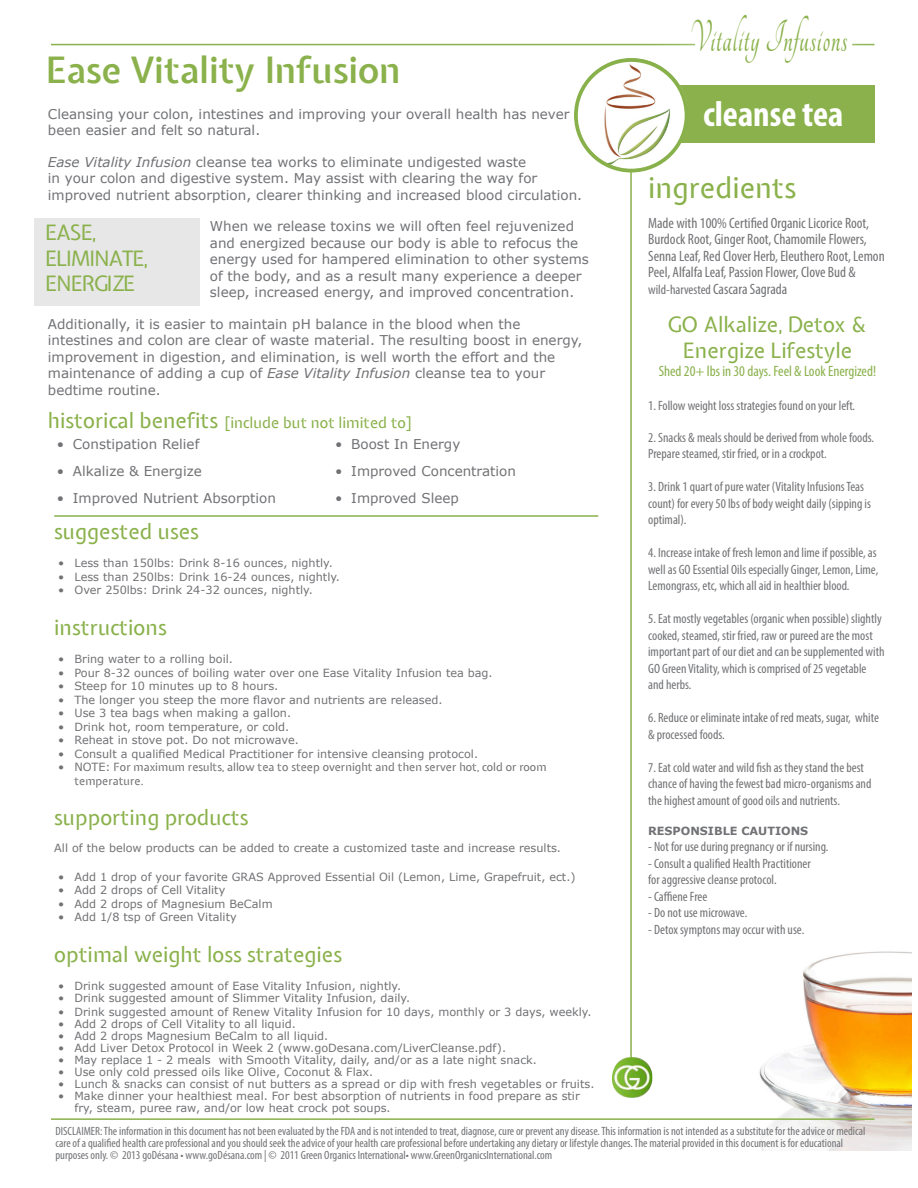
<style>
.page{position:relative;width:918px;height:1188px;background:#fff}
.page>*{position:absolute;margin:0;border:0;box-sizing:border-box;transform-origin:0 0}
.t1{font:700 48.75px "Tangerine";letter-spacing:.04em;color:#8ab14b;scale:.58 1}
.t2{font:600 36px "Expletus Sans";color:#8ab14b}
.t3{font:700 condensed 36px "Myriad Pro";color:#fff}
.t4{font:28.5px "Expletus Sans";color:#8ab14b}
.t5{font:21px/25.2px "Expletus Sans";color:#8ab14b;text-align:center}
.t6{font:21px "Expletus Sans";letter-spacing:-.05em;color:#8ab14b}
.t7{font:condensed 15px/16.5px "Myriad Pro";color:#717275}
.t8{font:15px "Expletus Sans";color:#8ab14b}
.t9{font:condensed 15px "Myriad Pro";color:#8ab14b}
.t10{font:condensed 13.5px/16.5px "Myriad Pro";color:#717275}
.t11{font:13.5px/16.5px "Verdana";color:#717275}
.t12{font:condensed 12px/12px "Myriad Pro";color:#717275}
.t13{font:11.25px/12px "Verdana";color:#717275}
.t14{font:11.25px/13.5px "Expletus Sans";color:#717275}
.t15{font:700 11.25px "Verdana";color:#717275}
.s1{font-style:italic}
.s2{font-size:21px}
.s3{font-family:"Verdana"}
.s4{font-size:15px}
</style>
<div class="page">
<img style="left:652px;top:951px;width:259px;height:199px">
<hr style="left:51px;top:44px;width:823px;height:1px;background:#8ab14b">
<div style="left:627px;top:0;width:285px;height:129px;background:#fff"></div>
<svg style="left:677px;top:43px;width:188px;height:43px"></svg>
<hr style="left:630px;top:85px;width:2px;height:974px;background:#8ab14b">
<div style="left:670px;top:86px;width:204px;height:57px;background:#8ab14b"></div>
<hr style="left:51px;top:1118px;width:823px;height:2px;background:#8ab14b">
<div style="left:34px;top:219px;width:166px;height:87px;background:#e7e7e8"></div>
<img style="left:576px;top:58px;width:112px;height:112px">
<div style="left:574px;top:58px;width:114px;height:114px;border:4px solid #89b14b;border-radius:50%"></div>
<hr style="left:54px;top:515px;width:544px;height:2px;background:#8ab14b">
<img style="left:612px;top:1057px;width:40px;height:41px">
<p class="t2" style="left:46px;top:51px;width:356px">Ease Vitality Infusion</p>
<p class="t11" style="left:48px;top:105px;width:523px">Cleansing your colon, intestines and improving your overall health has never been easier and felt so natural.</p>
<p class="t11" style="left:48px;top:153px;width:536px"><span class="s1">Ease Vitality Infusion</span> cleanse tea works to eliminate undigested waste<br>in your colon and digestive system. May assist with clearing the way for improved nutrient absorption, clearer thinking and increased blood circulation.</p>
<p class="t11" style="left:210px;top:218px;width:380px">When we release toxins we will often feel rejuvenized and energized because our body is able to refocus the energy used for hampered elimination to other systems of the body, and as a result many experience a deeper sleep, increased energy, and improved concentration.</p>
<p class="t11" style="left:48px;top:315px;width:536px">Additionally, it is easier to maintain pH balance in the blood when the intestines and colon are clear of waste material. The resulting boost in energy, improvement in digestion, and elimination, is well worth the effort and the maintenance of adding a cup of <span class="s1">Ease Vitality Infusion</span> cleanse tea to your bedtime routine.</p>
<p class="t8" style="left:48px;top:414px;width:366px"><span class="s2">historical benefits</span> [include but not limited to]</p>
<p class="t5" style="left:45px;top:221px;width:53px">EASE,</p>
<p class="t6" style="left:45px;top:247px;width:104px">ELIMINATE,</p>
<p class="t6" style="left:45px;top:273px;width:92px">ENERGIZE</p>
<p class="t11" style="left:57px;top:436px;width:144px">• Constipation Relief</p>
<p class="t11" style="left:57px;top:463px;width:147px">• Alkalize &amp; Energize</p>
<p class="t11" style="left:57px;top:490px;width:221px">• Improved Nutrient Absorption</p>
<p class="t11" style="left:335px;top:436px;width:127px">• Boost In Energy</p>
<p class="t11" style="left:335px;top:463px;width:182px">• Improved Concentration</p>
<p class="t11" style="left:335px;top:490px;width:125px">• Improved Sleep</p>
<p class="t5" style="left:54px;top:520px;width:146px">suggested uses</p>
<p class="t13" style="left:58px;top:557px;width:276px">• Less than 150lbs: Drink 8-16 ounces, nightly.</p>
<p class="t13" style="left:58px;top:571px;width:283px">• Less than 250lbs: Drink 16-24 ounces, nightly.</p>
<p class="t13" style="left:58px;top:584px;width:256px">• Over 250lbs: Drink 24-32 ounces, nightly.</p>
<p class="t5" style="left:54px;top:616px;width:114px">instructions</p>
<p class="t13" style="left:58px;top:653px;width:176px">• Bring water to a rolling boil.</p>
<p class="t13" style="left:58px;top:667px;width:436px">• Pour 8-32 ounces of boiling water over one Ease Vitality Infusion tea bag.</p>
<p class="t13" style="left:58px;top:680px;width:222px">• Steep for 10 minutes up to 8 hours.</p>
<p class="t13" style="left:58px;top:694px;width:386px">• The longer you steep the more flavor and nutrients are released.</p>
<p class="t13" style="left:58px;top:707px;width:234px">• Use 3 tea bags when making a gallon.</p>
<p class="t13" style="left:58px;top:721px;width:233px">• Drink hot, room temperature, or cold.</p>
<p class="t13" style="left:58px;top:734px;width:242px">• Reheat in stove pot. Do not microwave.</p>
<p class="t13" style="left:58px;top:748px;width:421px">• Consult a qualified Medical Practitioner for intensive cleansing protocol.</p>
<p class="t14" style="left:74px;top:761px;width:474px;text-indent:-16px"><span class="s3">• NOTE:</span> For maximum results, allow tea to steep overnight and then server hot, cold or room temperature.</p>
<p class="t5" style="left:54px;top:807px;width:196px">supporting products</p>
<p class="t13" style="left:54px;top:842px;width:508px">All of the below products can be added to create a customized taste and increase results.</p>
<p class="t13" style="left:58px;top:871px;width:519px">• Add 1 drop of your favorite GRAS Approved Essential Oil (Lemon, Lime, Grapefruit, ect.)</p>
<p class="t13" style="left:58px;top:884px;width:169px">• Add 2 drops of Cell Vitality</p>
<p class="t13" style="left:58px;top:898px;width:216px">• Add 2 drops of Magnesium BeCalm</p>
<p class="t13" style="left:58px;top:911px;width:180px">• Add 1/8 tsp of Green Vitality</p>
<p class="t5" style="left:54px;top:943px;width:289px">optimal weight loss strategies</p>
<p class="t13" style="left:58px;top:980px;width:344px">• Drink suggested amount of Ease Vitality Infusion, nightly.</p>
<p class="t13" style="left:58px;top:992px;width:353px">• Drink suggested amount of Slimmer Vitality Infusion, daily.</p>
<p class="t13" style="left:58px;top:1006px;width:535px">• Drink suggested amount of Renew Vitality Infusion for 10 days, monthly or 3 days, weekly.</p>
<p class="t13" style="left:58px;top:1018px;width:239px">• Add 2 drops of Cell Vitality to all liquid.</p>
<p class="t13" style="left:58px;top:1030px;width:272px">• Add 2 drops Magnesium BeCalm to all liquid.</p>
<p class="t13" style="left:58px;top:1042px;width:449px">• Add Liver Detox Protocol in Week 2 (www.goDesana.com/LiverCleanse.pdf).</p>
<p class="t13" style="left:58px;top:1054px;width:480px">• May replace 1 - 2 meals with Smooth Vitality, daily, and/or as a late night snack.</p>
<p class="t13" style="left:58px;top:1066px;width:316px">• Use only cold pressed oils like Olive, Coconut &amp; Flax.</p>
<p class="t13" style="left:58px;top:1078px;width:538px">• Lunch &amp; snacks can consist of nut butters as a spread or dip with fresh vegetables or fruits.</p>
<p class="t13" style="left:74px;top:1090px;width:507px;text-indent:-16px">• Make dinner your healthiest meal. For best absorption of nutrients in food prepare as stir fry, steam, puree raw, and/or low heat crock pot soups.</p>
<p class="t1" style="left:690px;top:14px;width:273px">Vitality Infusions</p>
<p class="t3" style="left:703px;top:91px;width:142px">cleanse tea</p>
<p class="t4" style="left:648px;top:172px;width:150px">ingredients</p>
<p class="t7" style="left:648px;top:214px;width:238px">Made with 100% Certified Organic Licorice Root, Burdock Root, Ginger Root, Chamomile Flowers, Senna Leaf, Red Clover Herb, Eleuthero Root, Lemon Peel, Alfalfa Leaf, Passion Flower, Clove Bud &amp;</p>
<p class="t10" style="left:648px;top:281px;width:141px">wild-harvested <span class="s4">Cascara Sagrada</span></p>
<p class="t5" style="left:668px;top:313px;width:200px">GO Alkalize, Detox &amp;<br>Energize Lifestyle</p>
<p class="t9" style="left:659px;top:362px;width:219px">Shed 20+ lbs in 30 days. Feel &amp; Look Energized!</p>
<p class="t10" style="left:648px;top:397px;width:209px">1. Follow weight loss strategies found on your left.</p>
<p class="t10" style="left:648px;top:429px;width:227px">2. Snacks &amp; meals should be derived from whole foods.<br>Prepare steamed, stir fried, or in a crockpot.</p>
<p class="t10" style="left:648px;top:478px;width:224px">3. Drink 1 quart of pure water (Vitality Infusions Teas count) for every 50 lbs of body weight daily (sipping is optimal).</p>
<p class="t10" style="left:648px;top:544px;width:232px;text-align:justify">4. Increase intake of fresh lemon and lime if possible, as well as GO Essential Oils especially Ginger, Lemon, Lime, Lemongrass, etc, which all aid in healthier blood.</p>
<p class="t10" style="left:648px;top:610px;width:238px">5. Eat mostly vegetables (organic when possible) slightly cooked, steamed, stir fried, raw or pureed are the most important part of our diet and can be supplemented with GO Green Vitality, which is comprised of 25 vegetable and herbs.</p>
<p class="t10" style="left:648px;top:709px;width:232px">6. Reduce or eliminate intake of red meats, sugar, white &amp; processed foods.</p>
<p class="t10" style="left:648px;top:759px;width:225px">7. Eat cold water and wild fish as they stand the best chance of having the fewest bad micro-organisms and the highest amount of good oils and nutrients.</p>
<p class="t15" style="left:648px;top:823px;width:162px">RESPONSIBLE CAUTIONS</p>
<p class="t10" style="left:648px;top:838px;width:182px">- Not for use during pregnancy or if nursing.</p>
<p class="t10" style="left:648px;top:855px;width:164px">- Consult a qualified Health Practitioner for aggressive cleanse protocol.</p>
<p class="t10" style="left:648px;top:888px;width:61px">- Caffiene Free</p>
<p class="t10" style="left:648px;top:904px;width:101px">- Do not use microwave.</p>
<p class="t10" style="left:648px;top:921px;width:158px">- Detox symptons may occur with use.</p>
<p class="t12" style="left:56px;top:1124px;width:811px">DISCLAIMER: The information in this document has not been evaluated by the FDA and is not intended to treat, diagnose, cure or prevent any disease. This information is not intended as a substitute for the advice or medical care of a qualified health care professional and you should seek the advice of your health care professional before undertaking any dietary or lifestyle changes. The material provided in this document is for educational purposes only. © 2013 goDésana • www.goDésana.com | © 2011 Green Organics International• www.GreenOrganicsInternational.com</p>
</div>
